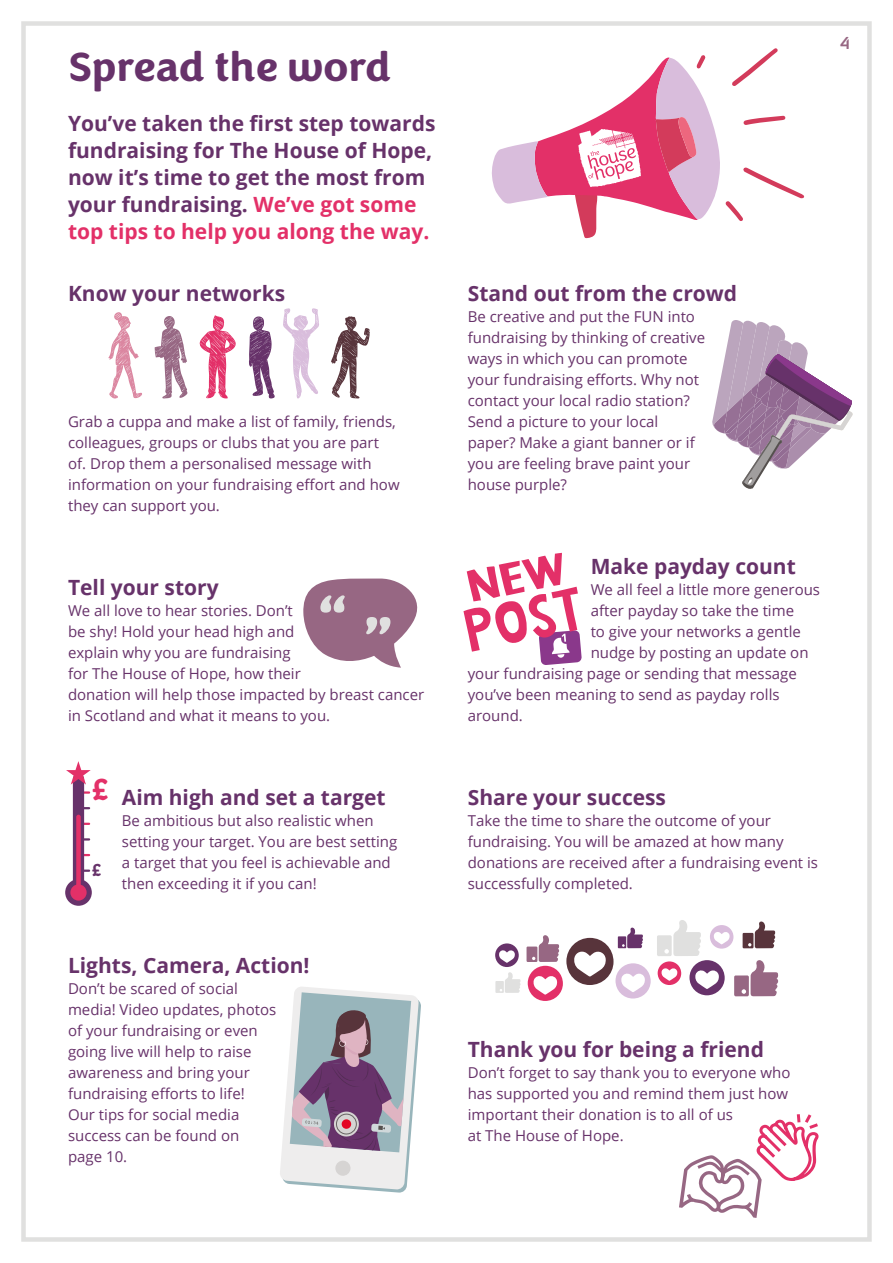
<style>
.page{position:relative;width:893px;height:1263px;background:#fff}
.page>*{position:absolute;margin:0;border:0;box-sizing:border-box;transform-origin:0 0}
.t1{font:700 42px "Congenial";color:#67326a}
.t2{font:700 31.5px "Congenial";color:#e33068}
.t3{font:700 21px/27px "Open Sans";color:#67326a}
.t4{font:700 18px "Congenial";color:#67326a}
.t5{font:18px "Congenial";color:#976783}
.t6{font:15px/21px "Open Sans";color:#67326a}
.s1{color:#e33068}
</style>
<div class="page">
<svg style="left:155px;top:316px;width:33px;height:83px"></svg>
<svg style="left:108px;top:312px;width:34px;height:86px"></svg>
<svg style="left:199px;top:315px;width:37px;height:84px"></svg>
<svg style="left:249px;top:316px;width:26px;height:83px"></svg>
<svg style="left:283px;top:308px;width:36px;height:91px"></svg>
<svg style="left:331px;top:316px;width:39px;height:83px"></svg>
<svg style="left:303px;top:578px;width:115px;height:90px"></svg>
<svg style="left:84px;top:791px;width:5px;height:3px"></svg>
<svg style="left:84px;top:869px;width:5px;height:3px"></svg>
<div style="left:73px;top:773px;width:11px;height:118px;background:#67326a;border-radius:6px"></div>
<div style="left:65px;top:879px;width:27px;height:27px;background:#67326a;border-radius:50%"></div>
<div style="left:76px;top:815px;width:5px;height:73px;background:#e33068;border-radius:2px"></div>
<div style="left:70px;top:884px;width:17px;height:16px;background:#e33068;border-radius:50%"></div>
<svg style="left:66px;top:761px;width:25px;height:23px"></svg>
<svg style="left:280px;top:987px;width:141px;height:206px;background:#b6b3bf"></svg>
<svg style="left:712px;top:320px;width:141px;height:169px"></svg>
<svg style="left:463px;top:553px;width:119px;height:112px"></svg>
<svg style="left:495px;top:927px;width:156px;height:74px"></svg>
<svg style="left:657px;top:920px;width:122px;height:76px"></svg>
<svg style="left:679px;top:1114px;width:139px;height:104px"></svg>
<svg style="left:492px;top:48px;width:312px;height:190px"></svg>
<h1 class="t1" style="left:68px;top:41px;width:325px">Spread the word</h1>
<h3 class="t3" style="left:68px;top:109px;width:369px">You’ve taken the first step towards fundraising for The House of Hope, now it’s time to get the most from your fundraising. <span class="s1">We’ve got some top tips to help you along the way.</span></h3>
<h3 class="t3" style="left:68px;top:280px;width:219px">Know your networks</h3>
<p class="t6" style="left:68px;top:411px;width:333px">Grab a cuppa and make a list of family, friends, colleagues, groups or clubs that you are part of. Drop them a personalised message with information on your fundraising effort and how they can support you.</p>
<h3 class="t3" style="left:68px;top:574px;width:152px">Tell your story</h3>
<p class="t6" style="left:68px;top:600px;width:358px">We all love to hear stories. Don’t<br>be shy! Hold your head high and<br>explain why you are fundraising<br>for The House of Hope, how their<br>donation will help those impacted by breast cancer in Scotland and what it means to you.</p>
<h2 class="t2" style="left:92px;top:770px;width:18px">£</h2>
<p class="t4" style="left:92px;top:859px;width:11px">£</p>
<h3 class="t3" style="left:122px;top:784px;width:265px">Aim high and set a target</h3>
<p class="t6" style="left:122px;top:810px;width:277px">Be ambitious but also realistic when setting your target. You are best setting a target that you feel is achievable and then exceeding it if you can!</p>
<h3 class="t3" style="left:68px;top:952px;width:243px">Lights, Camera, Action!</h3>
<p class="t6" style="left:68px;top:978px;width:210px">Don’t be scared of social media! Video updates, photos of your fundraising or even going live will help to raise awareness and bring your fundraising efforts to life!<br>Our tips for social media success can be found on page 10.</p>
<p class="t5" style="left:840px;top:32px;width:12px">4</p>
<h3 class="t3" style="left:468px;top:280px;width:271px">Stand out from the crowd</h3>
<p class="t6" style="left:468px;top:306px;width:239px">Be creative and put the FUN into fundraising by thinking of creative ways in which you can promote your fundraising efforts. Why not contact your local radio station?<br>Send a picture to your local paper? Make a giant banner or if you are feeling brave paint your house purple?</p>
<h3 class="t3" style="left:591px;top:553px;width:207px">Make payday count</h3>
<p class="t6" style="left:591px;top:579px;width:231px">We all feel a little more generous</p>
<p class="t6" style="left:591px;top:600px;width:205px">after payday so take the time</p>
<p class="t6" style="left:591px;top:621px;width:212px">to give your networks a gentle</p>
<p class="t6" style="left:591px;top:642px;width:219px">nudge by posting an update on</p>
<p class="t6" style="left:468px;top:663px;width:331px">your fundraising page or sending that message</p>
<p class="t6" style="left:468px;top:684px;width:313px">you’ve been meaning to send as payday rolls</p>
<p class="t6" style="left:468px;top:705px;width:57px">around.</p>
<h3 class="t3" style="left:468px;top:784px;width:200px">Share your success</h3>
<p class="t6" style="left:468px;top:810px;width:352px">Take the time to share the outcome of your fundraising. You will be amazed at how many donations are received after a fundraising event is successfully completed.</p>
<h3 class="t3" style="left:468px;top:1036px;width:298px">Thank you for being a friend</h3>
<p class="t6" style="left:468px;top:1062px;width:324px">Don’t forget to say thank you to everyone who has supported you and remind them just how important their donation is to all of us<br>at The House of Hope.</p>
</div>
